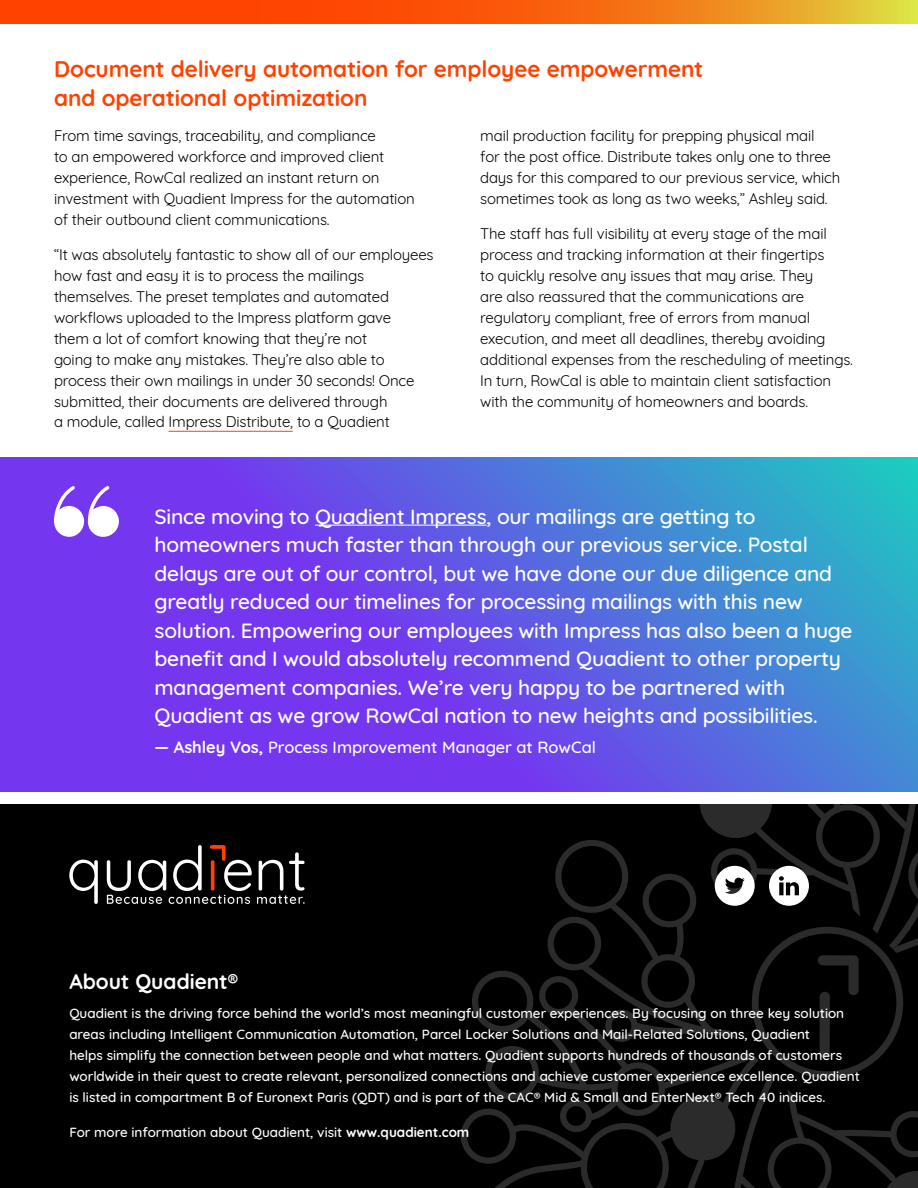
<style>
.page{position:relative;width:918px;height:1188px;background:#fff}
.page>*{position:absolute;margin:0;border:0;box-sizing:border-box;transform-origin:0 0}
.t1{font:700 22.5px/30px "Quicksand";letter-spacing:-.005em;color:#ff4200}
.t2{font:500 21px/28.5px "Quicksand";letter-spacing:-.01em;color:#fff}
.t3{font:700 21px "Quicksand";color:#fff}
.t4{font:500 16.5px "Quicksand";color:#fff}
.t5{font:15px/21px "Quicksand";letter-spacing:-.01em;color:#000}
.t6{font:500 13.5px/20.9px "Quicksand";color:#fff}
.s1{font-weight:700}
</style>
<div class="page">
<div style="left:0;top:804px;width:918px;height:384px;background:#000"></div>
<svg style="left:69px;top:860px;width:29px;height:44px"></svg>
<svg style="left:107px;top:845px;width:198px;height:59px"></svg>
<svg style="left:461px;top:804px;width:457px;height:384px"></svg>
<svg style="left:0;top:0;width:918px;height:24px;background:#f76810"></svg>
<svg style="left:0;top:458px;width:918px;height:334px;background:#5e5be4"></svg>
<hr style="left:315px;top:525px;width:172px;height:1px;background:#fff">
<svg style="left:54px;top:486px;width:65px;height:53px"></svg>
<hr style="left:168px;top:431px;width:125px;height:1px;background:#ff4200">
<h1 class="t1" style="left:54px;top:52px;width:651px">Document delivery automation for employee empowerment and operational optimization</h1>
<p class="t5" style="left:480px;top:124px;width:362px">mail production facility for prepping physical mail<br>for the post office. Distribute takes only one to three days for this compared to our previous service, which sometimes took as long as two weeks,” Ashley said.</p>
<p class="t5" style="left:480px;top:221px;width:374px">The staff has full visibility at every stage of the mail process and tracking information at their fingertips<br>to quickly resolve any issues that may arise. They<br>are also reassured that the communications are regulatory compliant, free of errors from manual execution, and meet all deadlines, thereby avoiding additional expenses from the rescheduling of meetings.<br>In turn, RowCal is able to maintain client satisfaction with the community of homeowners and boards.</p>
<p class="t5" style="left:54px;top:124px;width:362px">From time savings, traceability, and compliance<br>to an empowered workforce and improved client experience, RowCal realized an instant return on investment with Quadient Impress for the automation of their outbound client communications.</p>
<p class="t5" style="left:54px;top:242px;width:381px">“It was absolutely fantastic to show all of our employees how fast and easy it is to process the mailings themselves. The preset templates and automated workflows uploaded to the Impress platform gave<br>them a lot of comfort knowing that they’re not<br>going to make any mistakes. They’re also able to process their own mailings in under 30 seconds! Once submitted, their documents are delivered through<br>a module, called Impress Distribute, to a Quadient</p>
<p class="t2" style="left:155px;top:500px;width:699px">Since moving to Quadient Impress, our mailings are getting to homeowners much faster than through our previous service. Postal delays are out of our control, but we have done our due diligence and greatly reduced our timelines for processing mailings with this new solution. Empowering our employees with Impress has also been a huge benefit and I would absolutely recommend Quadient to other property management companies. We’re very happy to be partnered with Quadient as we grow RowCal nation to new heights and possibilities.</p>
<p class="t4" style="left:155px;top:734px;width:443px"><span class="s1">— Ashley Vos,</span> Process Improvement Manager at RowCal</p>
<h2 class="t3" style="left:69px;top:964px;width:170px">About Quadient®</h2>
<p class="t6" style="left:69px;top:1002px;width:792px">Quadient is the driving force behind the world’s most meaningful customer experiences. By focusing on three key solution areas including Intelligent Communication Automation, Parcel Locker Solutions and Mail-Related Solutions, Quadient<br>helps simplify the connection between people and what matters. Quadient supports hundreds of thousands of customers worldwide in their quest to create relevant, personalized connections and achieve customer experience excellence. Quadient is listed in compartment B of Euronext Paris (QDT) and is part of the CAC® Mid &amp; Small and EnterNext® Tech 40 indices.</p>
<p class="t6" style="left:69px;top:1120px;width:402px">For more information about Quadient, visit <span class="s1">www.quadient.com</span></p>
</div>
